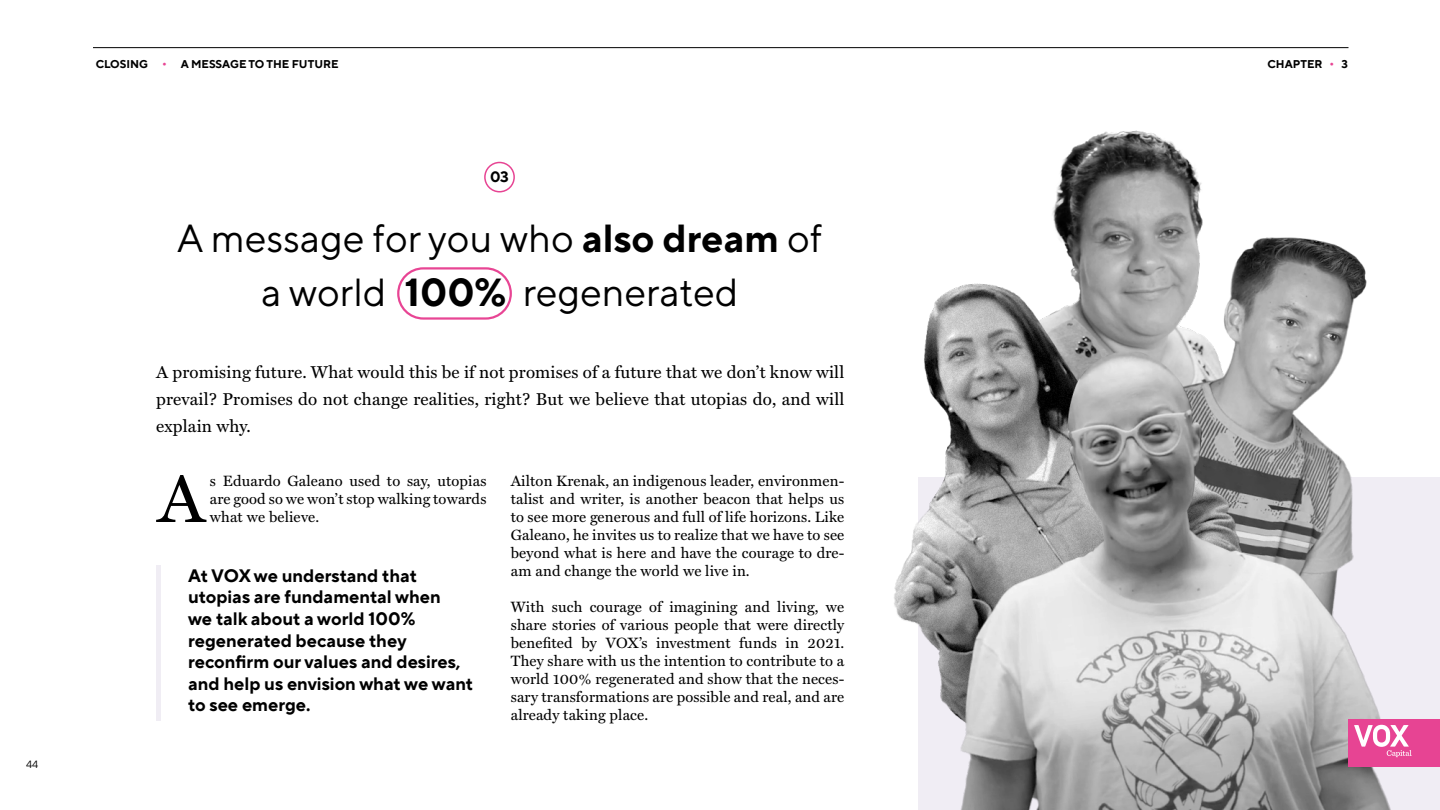
<style>
.page{position:relative;width:1440px;height:810px;background:#fff}
.page>*{position:absolute;margin:0;border:0;box-sizing:border-box;transform-origin:0 0}
.t1{font:67.72px "Miller Text";color:#000}
.t2{font:39px/54px "TT Norms Pro";color:#000;text-align:center}
.t3{font:700 18px/21.6px "TT Norms Pro";color:#000}
.t4{font:17.25px/27px "Miller Text";letter-spacing:.01em;color:#000;text-align:justify}
.t5{font:15px/18px "Miller Text";letter-spacing:.01em;color:#000;text-align:justify}
.t6{font:700 15px "TT Norms Pro";color:#000}
.t7{font:700 11.25px "TT Norms Pro";color:#000}
.t8{font:10.5px "TT Norms Pro";color:#000}
.s1{color:#e84594}
.s2{font-weight:700}
</style>
<div class="page">
<hr style="left:93px;top:47px;width:1255px;height:1px;background:#000">
<img style="left:719px;top:47px;width:721px;height:763px">
<div style="left:1348px;top:719px;width:92px;height:48px;background:#e74493"></div>
<svg style="left:1354px;top:725px;width:58px;height:32px"></svg>
<div style="left:484px;top:162px;width:31px;height:30px;border:2px solid #e74493;border-radius:50%"></div>
<div style="left:397px;top:267px;width:115px;height:53px;border:2px solid #e84594;border-radius:25px"></div>
<div style="left:156px;top:565px;width:5px;height:156px;background:#f0edf4"></div>
<p class="t8" style="left:26px;top:757px;width:14px">44</p>
<p class="t7" style="left:96px;top:55px;width:54px">CLOSING</p>
<p class="t7" style="left:162px;top:55px;width:178px"><span class="s1">•</span> A MESSAGE TO THE FUTURE</p>
<p class="t7" style="left:1268px;top:55px;width:82px">CHAPTER <span class="s1">•</span> 3</p>
<p class="t6" style="left:490px;top:166px;width:20px">03</p>
<h2 class="t2" style="left:177px;top:208px;width:647px">A message for you who <span class="s2">also dream</span> of a world <span class="s2">100%</span> regenerated</h2>
<p class="t4" style="left:156px;top:357px;width:690px">A promising future. What would this be if not promises of a future that we don’t know will prevail? Promises do not change realities, right? But we believe that utopias do, and will explain why.</p>
<h1 class="t1" style="left:158px;top:445px;width:49px">A</h1>
<p class="t5" style="left:210px;top:471px;width:278px">s Eduardo Galeano used to say, utopias are good so we won’t stop walking towards what we believe.</p>
<p class="t3" style="left:188px;top:563px;width:287px">At VOX we understand that utopias are fundamental when<br>we talk about a world 100% regenerated because they reconfirm our values and desires, and help us envision what we want to see emerge.</p>
<p class="t5" style="left:511px;top:471px;width:335px">Ailton Krenak, an indigenous leader, environmen&shy;talist and writer, is another beacon that helps us to see more generous and full of life horizons. Like Galeano, he invites us to realize that we have to see beyond what is here and have the courage to dre&shy;am and change the world we live in.</p>
<p class="t5" style="left:511px;top:597px;width:335px">With such courage of imagining and living, we share stories of various people that were directly benefited by VOX’s investment funds in 2021.<br>They share with us the intention to contribute to a world 100% regenerated and show that the neces&shy;sary transformations are possible and real, and are already taking place.</p>
</div>
